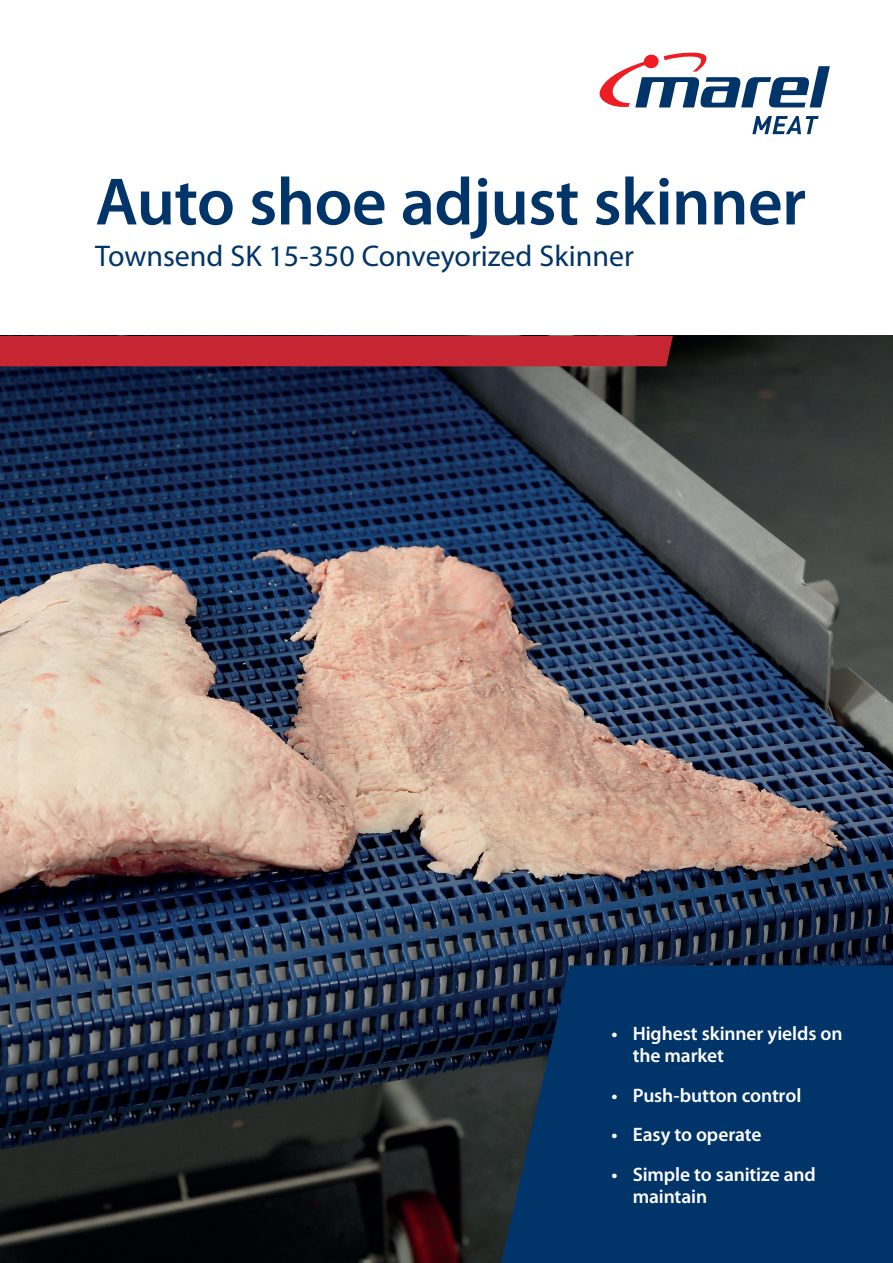
<style>
.page{position:relative;width:893px;height:1263px;background:#fff}
.page>*{position:absolute;margin:0;border:0;box-sizing:border-box;transform-origin:0 0}
.t1{font:600 67.5px "Myriad Pro";letter-spacing:-.01em;color:#013469}
.t2{font:30px "Myriad Pro";color:#013469}
.t3{font:600 19.5px/22.5px "Myriad Pro";letter-spacing:-.005em;color:#fff}
</style>
<div class="page">
<img style="left:0;top:336px;width:893px;height:927px">
<svg style="left:498px;top:965px;width:395px;height:298px;fill:#013469"></svg>
<div style="left:0;top:336px;width:673px;height:30px;background:#c52632"></div>
<svg style="left:599px;top:52px;width:231px;height:56px"></svg>
<svg style="left:752px;top:116px;width:67px;height:18px"></svg>
<h1 class="t1" style="left:95px;top:176px;width:712px">Auto shoe adjust skinner</h1>
<h2 class="t2" style="left:95px;top:245px;width:540px">Townsend SK 15-350 Conveyorized Skinner</h2>
<p class="t3" style="left:633px;top:1023px;width:211px;text-indent:-21px">• Highest skinner yields on the market</p>
<p class="t3" style="left:611px;top:1085px;width:191px">• Push-button control</p>
<p class="t3" style="left:611px;top:1125px;width:152px">• Easy to operate</p>
<p class="t3" style="left:633px;top:1164px;width:185px;text-indent:-21px">• Simple to sanitize and maintain</p>
</div>
